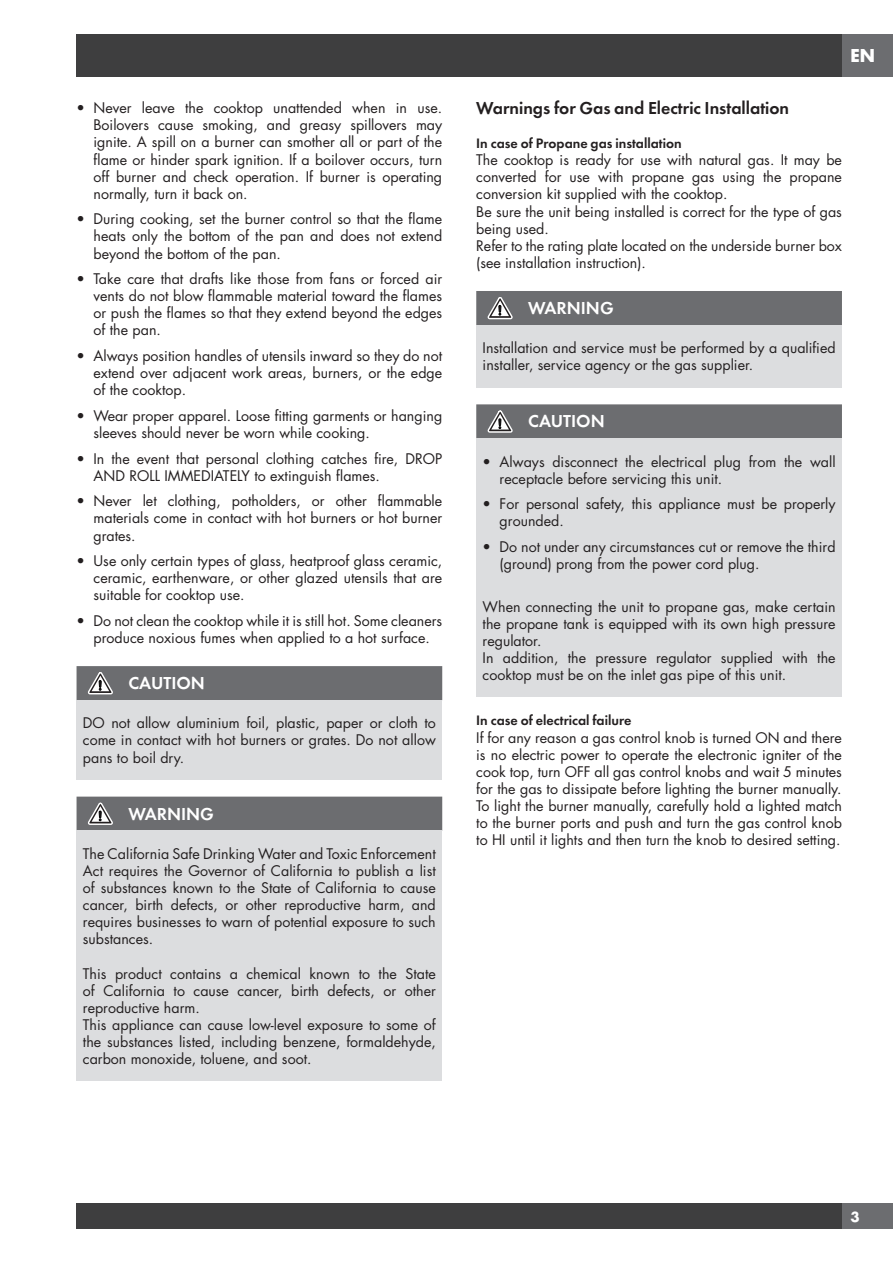
<style>
.page{position:relative;width:893px;height:1263px;background:#fff}
.page>*{position:absolute;margin:0;border:0;box-sizing:border-box;transform-origin:0 0}
.t1{font:18px "Futura Dem Bld";color:#231f20}
.t2{font:18px "Futura Dem Bld";color:#fff}
.t3{font:700 17.25px "Futura";color:#fff}
.t4{font:14.25px/17.1px "Futura";color:#231f20;text-align:justify}
.t5{font:14.25px "Futura Dem Bld";color:#231f20}
.t6{font:700 13.5px "Futura";color:#fff}
</style>
<div class="page">
<div style="left:77px;top:34px;width:765px;height:43px;background:#3e3e3f"></div>
<div style="left:842px;top:34px;width:51px;height:43px;background:#6c6d70"></div>
<div style="left:77px;top:1203px;width:765px;height:26px;background:#3e3e3f"></div>
<div style="left:842px;top:1203px;width:51px;height:26px;background:#6c6d70"></div>
<div style="left:77px;top:700px;width:365px;height:79px;background:#dcdddf"></div>
<div style="left:77px;top:666px;width:365px;height:34px;background:#6c6d70"></div>
<div style="left:77px;top:831px;width:365px;height:250px;background:#dcdddf"></div>
<div style="left:77px;top:797px;width:365px;height:34px;background:#6c6d70"></div>
<div style="left:476px;top:325px;width:366px;height:62px;background:#dcdddf"></div>
<div style="left:476px;top:291px;width:366px;height:34px;background:#6c6d70"></div>
<div style="left:476px;top:438px;width:366px;height:259px;background:#dcdddf"></div>
<div style="left:476px;top:404px;width:366px;height:34px;background:#6c6d70"></div>
<p class="t4" style="left:94px;top:99px;width:350px;text-indent:-17px">• Never leave the cooktop unattended when in use.<br>Boilovers cause smoking, and greasy spillovers may ignite. A spill on a burner can smother all or part of the flame or hinder spark ignition. If a boilover occurs, turn off burner and check operation. If burner is operating normally, turn it back on.</p>
<p class="t4" style="left:94px;top:210px;width:350px;text-indent:-17px">• During cooking, set the burner control so that the flame heats only the bottom of the pan and does not extend beyond the bottom of the pan.</p>
<p class="t4" style="left:94px;top:270px;width:350px;text-indent:-17px">• Take care that drafts like those from fans or forced air vents do not blow flammable material toward the flames or push the flames so that they extend beyond the edges of the pan.</p>
<p class="t4" style="left:94px;top:347px;width:350px;text-indent:-17px">• Always position handles of utensils inward so they do not extend over adjacent work areas, burners, or the edge of the cooktop.</p>
<p class="t4" style="left:94px;top:407px;width:350px;text-indent:-17px">• Wear proper apparel. Loose fitting garments or hanging sleeves should never be worn while cooking.</p>
<p class="t4" style="left:94px;top:450px;width:350px;text-indent:-17px">• In the event that personal clothing catches fire, DROP<br>AND ROLL IMMEDIATELY to extinguish flames.</p>
<p class="t4" style="left:94px;top:492px;width:350px;text-indent:-17px">• Never let clothing, potholders, or other flammable materials come in contact with hot burners or hot burner grates.</p>
<p class="t4" style="left:94px;top:552px;width:350px;text-indent:-17px">• Use only certain types of glass, heatproof glass ceramic, ceramic, earthenware, or other glazed utensils that are suitable for cooktop use.</p>
<p class="t4" style="left:77px;top:612px;width:367px;text-align:center">• Do not clean the cooktop while it is still hot. Some cleaners produce noxious fumes when applied to a hot surface.</p>
<p class="t2" style="left:128px;top:671px;width:78px">CAUTION</p>
<p class="t4" style="left:83px;top:714px;width:354px">DO not allow aluminium foil, plastic, paper or cloth to come in contact with hot burners or grates. Do not allow pans to boil dry.</p>
<p class="t2" style="left:128px;top:802px;width:87px">WARNING</p>
<p class="t4" style="left:83px;top:845px;width:354px">The California Safe Drinking Water and Toxic Enforcement Act requires the Governor of California to publish a list of substances known to the State of California to cause cancer, birth defects, or other reproductive harm, and requires businesses to warn of potential exposure to such substances.</p>
<p class="t4" style="left:83px;top:964px;width:354px;text-align:left">This product contains a chemical known to the State of California to cause cancer, birth defects, or other reproductive harm.<br>This appliance can cause low-level exposure to some of the substances listed, including benzene, formaldehyde, carbon monoxide, toluene, and soot.</p>
<p class="t3" style="left:850px;top:44px;width:26px">EN</p>
<p class="t1" style="left:476px;top:96px;width:314px">Warnings for Gas and Electric Installation</p>
<p class="t5" style="left:476px;top:134px;width:207px">In case of Propane gas installation</p>
<p class="t4" style="left:476px;top:151px;width:367px;text-align:left">The cooktop is ready for use with natural gas. It may be converted for use with propane gas using the propane conversion kit supplied with the cooktop.<br>Be sure the unit being installed is correct for the type of gas being used.<br>Refer to the rating plate located on the underside burner box (see installation instruction).</p>
<p class="t2" style="left:528px;top:296px;width:87px">WARNING</p>
<p class="t4" style="left:483px;top:339px;width:354px">Installation and service must be performed by a qualified installer, service agency or the gas supplier.</p>
<p class="t2" style="left:528px;top:409px;width:78px">CAUTION</p>
<p class="t4" style="left:500px;top:453px;width:337px;text-indent:-17px">• Always disconnect the electrical plug from the wall receptacle before servicing this unit.</p>
<p class="t4" style="left:500px;top:495px;width:337px;text-indent:-17px">• For personal safety, this appliance must be properly grounded.</p>
<p class="t4" style="left:500px;top:538px;width:337px;text-indent:-17px">• Do not under any circumstances cut or remove the third (ground) prong from the power cord plug.</p>
<p class="t4" style="left:483px;top:598px;width:354px;text-align:left">When connecting the unit to propane gas, make certain the propane tank is equipped with its own high pressure regulator.<br>In addition, the pressure regulator supplied with the cooktop must be on the inlet gas pipe of this unit.</p>
<p class="t5" style="left:476px;top:711px;width:157px">In case of electrical failure</p>
<p class="t4" style="left:476px;top:728px;width:367px">If for any reason a gas control knob is turned ON and there is no electric power to operate the electronic igniter of the cook top, turn OFF all gas control knobs and wait 5 minutes for the gas to dissipate before lighting the burner manually.<br>To light the burner manually, carefully hold a lighted match to the burner ports and push and turn the gas control knob to HI until it lights and then turn the knob to desired setting.</p>
<p class="t6" style="left:850px;top:1207px;width:11px">3</p>
</div>
